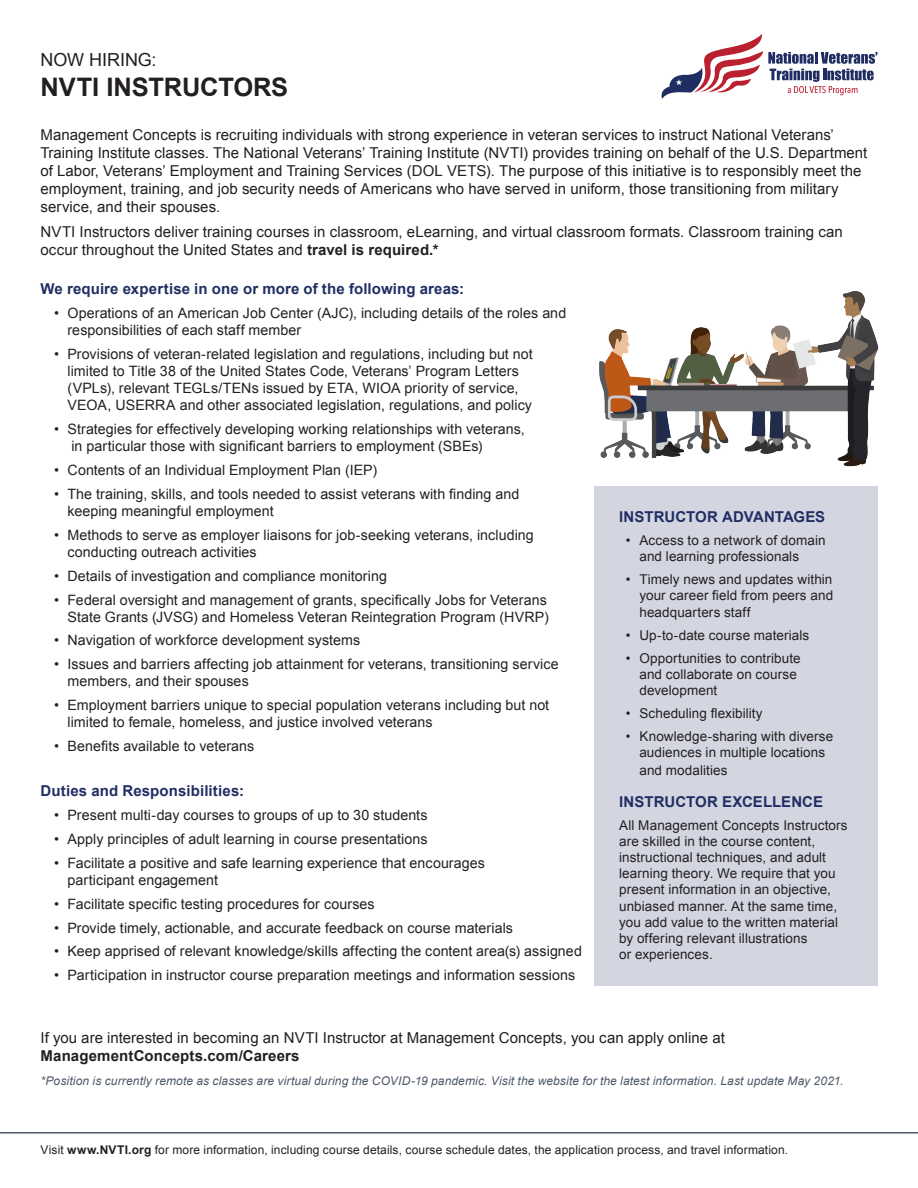
<style>
.page{position:relative;width:918px;height:1188px;background:#fff}
.page>*{position:absolute;margin:0;border:0;box-sizing:border-box;transform-origin:0 0}
.t1{font:700 25.5px "Arial";letter-spacing:-.005em;color:#231f20}
.t2{font:18px "Arial";color:#231f20}
.t3{font:15px/18px "Arial";letter-spacing:.005em;color:#231f20}
.t4{font:700 15px "Arial";letter-spacing:.01em;color:#212e63}
.t5{font:14.25px/17.1px "Arial";letter-spacing:.005em;color:#231f20}
.t6{font:13.5px/16.2px "Arial";letter-spacing:.005em;color:#231f20}
.t7{font:italic 12px "Arial";letter-spacing:.01em;color:#4d5968}
.t8{font:12px "Arial";letter-spacing:.01em;color:#231f20}
.s1{font-weight:700}
</style>
<div class="page">
<div style="left:595px;top:487px;width:283px;height:499px;background:#d3d6e1"></div>
<svg style="left:662px;top:34px;width:216px;height:65px"></svg>
<hr style="left:0;top:1132px;width:918px;height:2px;background:#4d5968">
<img style="left:599px;top:291px;width:280px;height:176px">
<p class="t2" style="left:40px;top:48px;width:118px">NOW HIRING:</p>
<p class="t1" style="left:40px;top:71px;width:249px">NVTI INSTRUCTORS</p>
<p class="t3" style="left:40px;top:126px;width:828px">Management Concepts is recruiting individuals with strong experience in veteran services to instruct National Veterans’ Training Institute classes. The National Veterans’ Training Institute (NVTI) provides training on behalf of the U.S. Department of Labor, Veterans’ Employment and Training Services (DOL VETS). The purpose of this initiative is to responsibly meet the employment, training, and job security needs of Americans who have served in uniform, those transitioning from military service, and their spouses.</p>
<p class="t3" style="left:40px;top:223px;width:804px">NVTI Instructors deliver training courses in classroom, eLearning, and virtual classroom formats. Classroom training can occur throughout the United States and <span class="s1">travel is required.*</span></p>
<p class="t4" style="left:40px;top:279px;width:425px">We require expertise in one or more of the following areas:</p>
<p class="t5" style="left:68px;top:304px;width:500px;text-indent:-14px">• Operations of an American Job Center (AJC), including details of the roles and responsibilities of each staff member</p>
<p class="t5" style="left:68px;top:345px;width:467px;text-indent:-14px">• Provisions of veteran-related legislation and regulations, including but not limited to Title 38 of the United States Code, Veterans’ Program Letters (VPLs), relevant TEGLs/TENs issued by ETA, WIOA priority of service, VEOA, USERRA and other associated legislation, regulations, and policy</p>
<p class="t5" style="left:71px;top:421px;width:455px;text-indent:-17px">• Strategies for effectively developing working relationships with veterans, in particular those with significant barriers to employment (SBEs)</p>
<p class="t5" style="left:54px;top:461px;width:325px">• Contents of an Individual Employment Plan (IEP)</p>
<p class="t5" style="left:68px;top:485px;width:453px;text-indent:-14px">• The training, skills, and tools needed to assist veterans with finding and keeping meaningful employment</p>
<p class="t5" style="left:68px;top:526px;width:468px;text-indent:-14px">• Methods to serve as employer liaisons for job-seeking veterans, including conducting outreach activities</p>
<p class="t5" style="left:54px;top:567px;width:335px">• Details of investigation and compliance monitoring</p>
<p class="t5" style="left:54px;top:591px;width:496px;text-align:right">• Federal oversight and management of grants, specifically Jobs for Veterans<br>State Grants (JVSG) and Homeless Veteran Reintegration Program (HVRP)</p>
<p class="t5" style="left:54px;top:632px;width:308px">• Navigation of workforce development systems</p>
<p class="t5" style="left:68px;top:656px;width:493px;text-indent:-14px">• Issues and barriers affecting job attainment for veterans, transitioning service members, and their spouses</p>
<p class="t5" style="left:68px;top:697px;width:483px;text-indent:-14px">• Employment barriers unique to special population veterans including but not limited to female, homeless, and justice involved veterans</p>
<p class="t5" style="left:54px;top:738px;width:202px">• Benefits available to veterans</p>
<p class="t4" style="left:40px;top:781px;width:205px">Duties and Responsibilities:</p>
<p class="t5" style="left:54px;top:807px;width:375px">• Present multi-day courses to groups of up to 30 students</p>
<p class="t5" style="left:54px;top:830px;width:375px">• Apply principles of adult learning in course presentations</p>
<p class="t5" style="left:68px;top:854px;width:419px;text-indent:-14px">• Facilitate a positive and safe learning experience that encourages participant engagement</p>
<p class="t5" style="left:54px;top:895px;width:322px">• Facilitate specific testing procedures for courses</p>
<p class="t5" style="left:54px;top:919px;width:461px">• Provide timely, actionable, and accurate feedback on course materials</p>
<p class="t5" style="left:54px;top:943px;width:529px">• Keep apprised of relevant knowledge/skills affecting the content area(s) assigned</p>
<p class="t5" style="left:54px;top:967px;width:523px">• Participation in instructor course preparation meetings and information sessions</p>
<p class="t4" style="left:619px;top:507px;width:208px">INSTRUCTOR ADVANTAGES</p>
<p class="t6" style="left:639px;top:532px;width:188px;text-indent:-14px">• Access to a network of domain and learning professionals</p>
<p class="t6" style="left:639px;top:572px;width:195px;text-align:justify;text-indent:-14px">• Timely news and updates within your career field from peers and headquarters staff</p>
<p class="t6" style="left:626px;top:627px;width:185px">• Up-to-date course materials</p>
<p class="t6" style="left:639px;top:650px;width:163px;text-indent:-14px">• Opportunities to contribute and collaborate on course development</p>
<p class="t6" style="left:626px;top:705px;width:138px">• Scheduling flexibility</p>
<p class="t6" style="left:626px;top:728px;width:209px;text-align:center">• Knowledge-sharing with diverse audiences in multiple locations</p>
<p class="t6" style="left:639px;top:762px;width:90px">and modalities</p>
<p class="t4" style="left:619px;top:791px;width:205px">INSTRUCTOR EXCELLENCE</p>
<p class="t6" style="left:619px;top:817px;width:230px">All Management Concepts Instructors are skilled in the course content, instructional techniques, and adult learning theory. We require that you present information in an objective, unbiased manner. At the same time, you add value to the written material by offering relevant illustrations<br>or experiences.</p>
<p class="t3" style="left:40px;top:1029px;width:686px">If you are interested in becoming an NVTI Instructor at Management Concepts, you can apply online at<br><span class="s1">ManagementConcepts.com/Careers</span></p>
<p class="t7" style="left:40px;top:1073px;width:805px">*Position is currently remote as classes are virtual during the COVID-19 pandemic. Visit the website for the latest information. Last update May 2021.</p>
<p class="t8" style="left:40px;top:1142px;width:749px">Visit <span class="s1">www.NVTI.org</span> for more information, including course details, course schedule dates, the application process, and travel information.</p>
</div>
